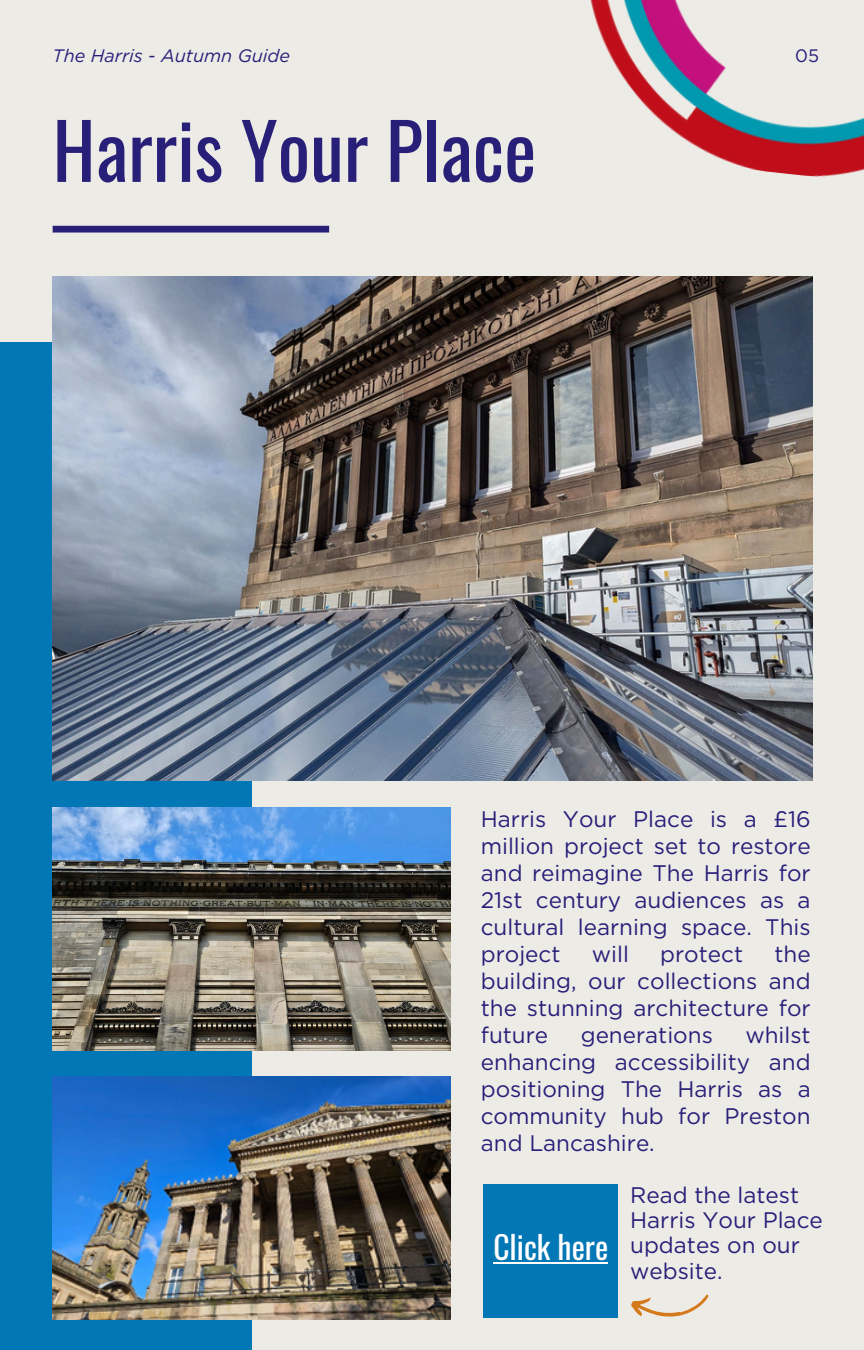
<style>
.page{position:relative;width:864px;height:1350px;background:#edebe6}
.page>*{position:absolute;margin:0;border:0;box-sizing:border-box;transform-origin:0 0}
.t1{font:76.5px "Oswald";color:#281f79}
.t2{font:31.5px "Oswald";color:#fff}
.t3{font:22.5px/27px "Gotham";color:#281f79;text-align:justify}
.t4{font:italic 18px "Gotham";color:#281f79}
.t5{font:18px "Gotham";color:#281f79}
</style>
<div class="page">
<div style="left:53px;top:226px;width:276px;height:7px;background:#281f79"></div>
<img style="left:590px;top:0;width:274px;height:177px">
<div style="left:0;top:342px;width:252px;height:1008px;background:#0277b5"></div>
<img style="left:53px;top:276px;width:759px;height:505px">
<img style="left:53px;top:807px;width:398px;height:243px">
<img style="left:53px;top:1077px;width:398px;height:243px">
<svg style="left:631px;top:1294px;width:78px;height:23px"></svg>
<div style="left:483px;top:1184px;width:135px;height:133px;background:#0277b5"></div>
<hr style="left:493px;top:1262px;width:115px;height:2px;background:#fff">
<h3 class="t4" style="left:53px;top:45px;width:239px">The Harris - Autumn Guide</h3>
<p class="t1" style="left:53px;top:91px;width:485px">Harris Your Place</p>
<p class="t5" style="left:795px;top:45px;width:25px">05</p>
<h1 class="t3" style="left:481px;top:805px;width:331px">Harris Your Place is a £16 million project set to restore and reimagine The Harris for 21st century audiences as a cultural learning space. This project</h1>
<h1 class="t3" style="left:481px;top:940px;width:331px;text-indent:294px">the building, our collections and the stunning architecture for future</h1>
<h1 class="t3" style="left:592px;top:940px;width:39px">will</h1>
<h1 class="t3" style="left:660px;top:940px;width:84px">protect</h1>
<h1 class="t3" style="left:481px;top:1021px;width:331px;text-indent:265px">whilst enhancing accessibility and positioning The Harris as a community hub for Preston and Lancashire.</h1>
<h3 class="t3" style="left:630px;top:1182px;width:194px;line-height:25.2px;text-align:left">Read the latest<br>Harris Your Place updates on our website.</h3>
<h1 class="t3" style="left:581px;top:1021px;width:134px">generations</h1>
<h2 class="t2" style="left:493px;top:1223px;width:116px">Click here</h2>
</div>
